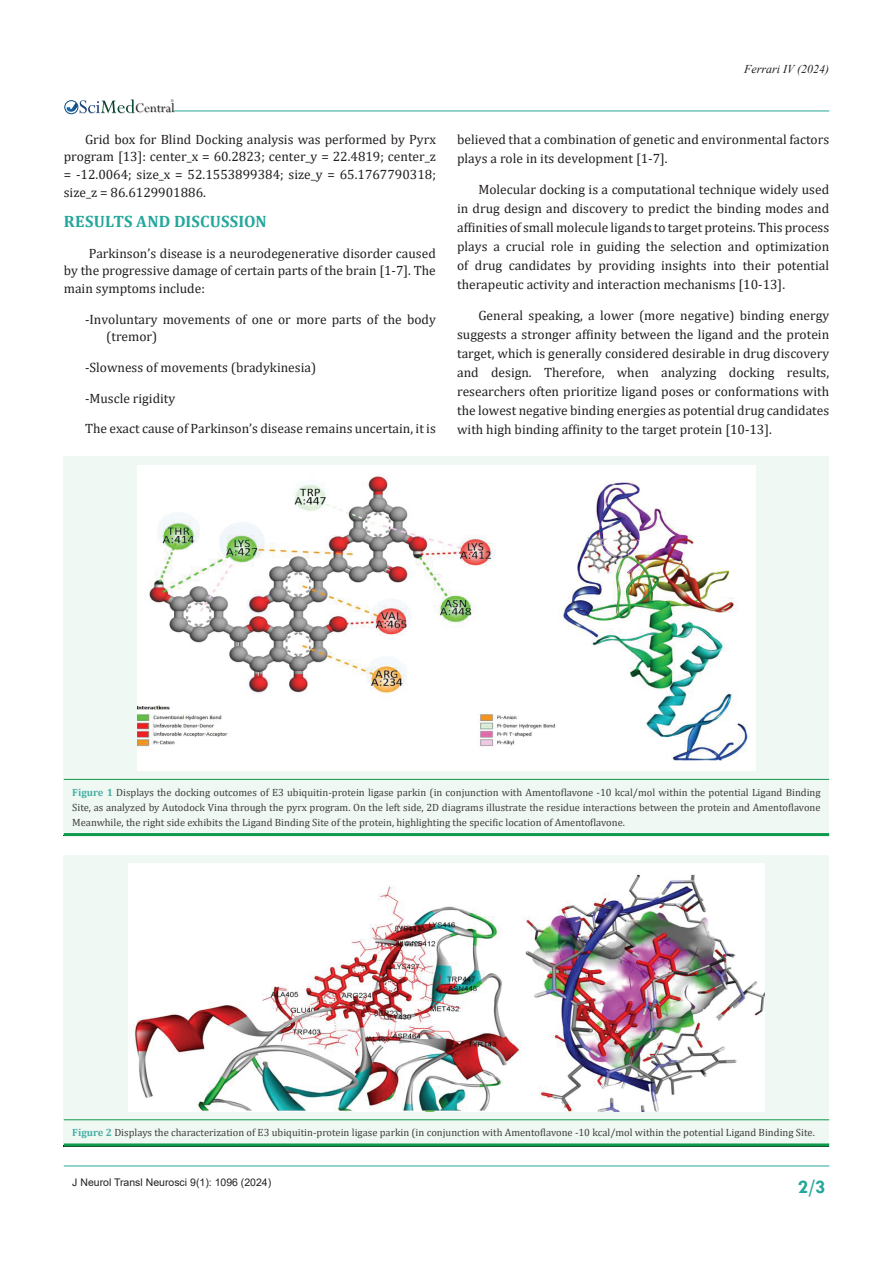
<style>
.page{position:relative;width:893px;height:1263px;background:#fff}
.page>*{position:absolute;margin:0;border:0;box-sizing:border-box;transform-origin:0 0}
.t1{font:700 19.5px "Tw Cen";color:#24a79b}
.t2{font:700 16.5px "Cambria";letter-spacing:.01em;color:#24a79b}
.t3{font:14.55px "Perpetua";color:#211e1e}
.t4{font:13.5px/18.9px "Cambria";color:#231f20;text-align:justify}
.t5{font:italic 12px "Times New Roman";color:#231f20}
.t6{font:10.5px/15px "Cambria";color:#3e3e3f;text-align:justify}
.t7{font:10.5px "Arial";color:#231f20}
.s1{font-weight:700;color:#46aea3}
</style>
<div class="page">
<hr style="left:64px;top:1166px;width:765px;height:1px;background:#24a79b">
<hr style="left:174px;top:111px;width:655px;height:1px;background:#24a79b">
<img style="left:79px;top:103px;width:96px;height:11px">
<div style="left:64px;top:100px;width:14px;height:14px;border:1px solid #074d7c;border-radius:50%"></div>
<svg style="left:66px;top:99px;width:69px;height:14px"></svg>
<div style="left:64px;top:855px;width:765px;height:265px;background:#f0f8f3"></div>
<div style="left:64px;top:1120px;width:765px;height:25px;background:#f0f8f3"></div>
<hr style="left:64px;top:1143px;width:765px;height:3px;background:#0e994b">
<hr style="left:64px;top:1119px;width:765px;height:1px;background:#0e994b">
<img style="left:129px;top:864px;width:635px;height:247px">
<div style="left:64px;top:457px;width:765px;height:322px;background:#f0f8f3"></div>
<div style="left:64px;top:779px;width:765px;height:55px;background:#f0f8f3"></div>
<hr style="left:64px;top:833px;width:765px;height:3px;background:#0e994b">
<hr style="left:64px;top:779px;width:765px;height:1px;background:#0e994b">
<img style="left:137px;top:465px;width:619px;height:306px">
<p class="t3" style="left:135px;top:99px;width:41px">Central</p>
<p class="t4" style="left:64px;top:130px;width:374px;line-height:17.7px;text-indent:21px">Grid box for Blind Docking analysis was performed by Pyrx program [13]: center_x = 60.2823; center_y = 22.4819; center_z = -12.0064; size_x = 52.1553899384; size_y = 65.1767790318; size_z = 86.6129901886.</p>
<p class="t2" style="left:64px;top:210px;width:204px">RESULTS AND DISCUSSION</p>
<p class="t4" style="left:64px;top:244px;width:374px;line-height:17.7px;text-indent:25px">Parkinson’s disease is a neurodegenerative disorder caused by the progressive damage of certain parts of the brain [1-7]. The main symptoms include:</p>
<p class="t4" style="left:106px;top:310px;width:331px;line-height:17.7px;text-indent:-21px">-Involuntary movements of one or more parts of the body (tremor)</p>
<p class="t4" style="left:85px;top:358px;width:233px">-Slowness of movements (bradykinesia)</p>
<p class="t4" style="left:85px;top:388px;width:92px">-Muscle rigidity</p>
<p class="t4" style="left:85px;top:419px;width:352px">The exact cause of Parkinson’s disease remains uncertain, it is</p>
<p class="t5" style="left:744px;top:61px;width:87px">Ferrari IV (2024)</p>
<p class="t4" style="left:457px;top:130px;width:374px">believed that a combination of genetic and environmental factors plays a role in its development [1-7].</p>
<p class="t4" style="left:457px;top:180px;width:374px;text-indent:21px">Molecular docking is a computational technique widely used in drug design and discovery to predict the binding modes and affinities of small molecule ligands to target proteins. This process plays a crucial role in guiding the selection and optimization of drug candidates by providing insights into their potential therapeutic activity and interaction mechanisms [10-13].</p>
<p class="t4" style="left:457px;top:306px;width:374px;text-indent:21px">General speaking, a lower (more negative) binding energy suggests a stronger affinity between the ligand and the protein target, which is generally considered desirable in drug discovery and design. Therefore, when analyzing docking results, researchers often prioritize ligand poses or conformations with the lowest negative binding energies as potential drug candidates with high binding affinity to the target protein [10-13].</p>
<p class="t6" style="left:72px;top:785px;width:750px"><span class="s1">Figure 1</span> Displays the docking outcomes of E3 ubiquitin-protein ligase parkin (in conjunction with Amentoflavone -10 kcal/mol within the potential Ligand Binding Site, as analyzed by Autodock Vina through the pyrx program. On the left side, 2D diagrams illustrate the residue interactions between the protein and Amentoflavone Meanwhile, the right side exhibits the Ligand Binding Site of the protein, highlighting the specific location of Amentoflavone.</p>
<p class="t6" style="left:72px;top:1125px;width:744px"><span class="s1">Figure 2</span> Displays the characterization of E3 ubiquitin-protein ligase parkin (in conjunction with Amentoflavone -10 kcal/mol within the potential Ligand Binding Site.</p>
<p class="t7" style="left:72px;top:1175px;width:200px">J Neurol Transl Neurosci 9(1): 1096 (2024)</p>
<p class="t1" style="left:798px;top:1175px;width:29px">2/3</p>
</div>
